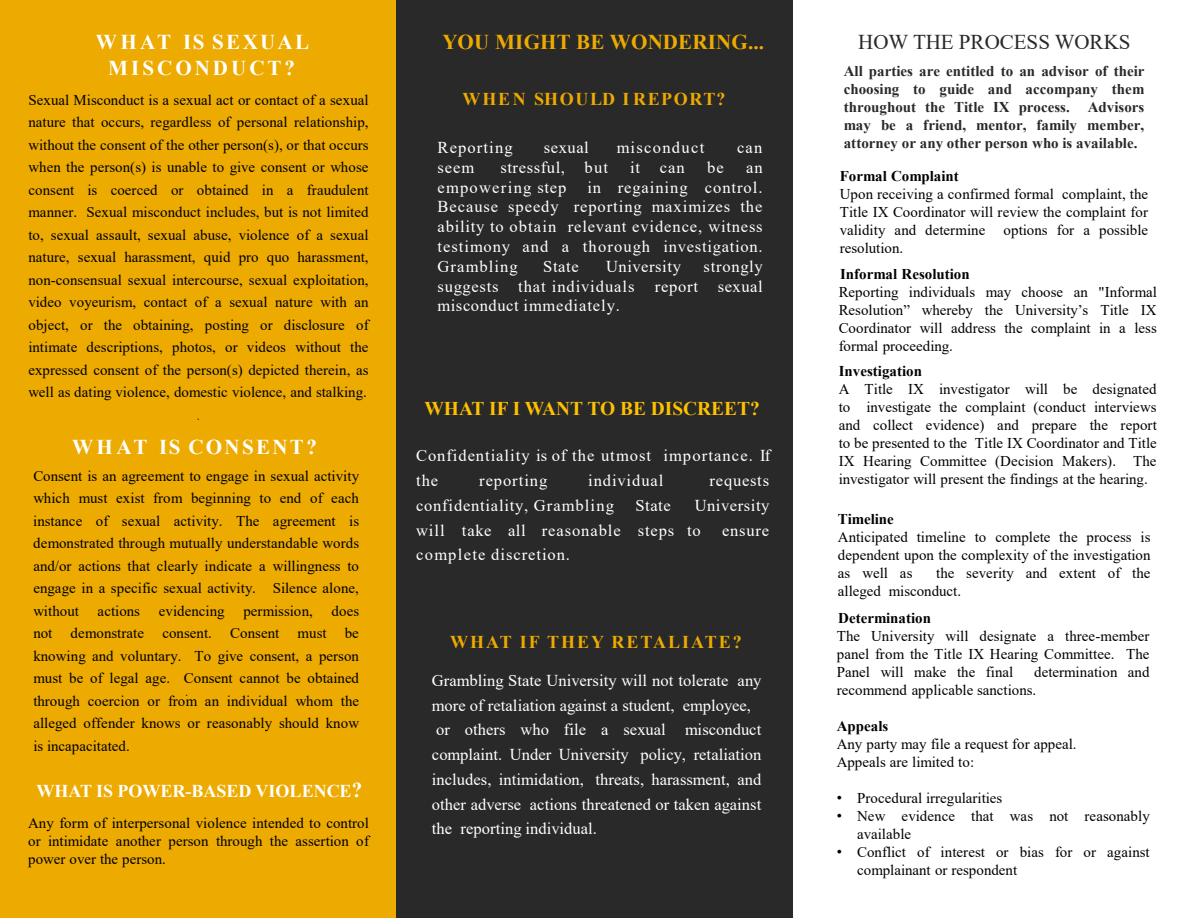
<style>
.page{position:relative;width:1188px;height:918px;background:#fff}
.page>*{position:absolute;margin:0;border:0;box-sizing:border-box;transform-origin:0 0}
.t1{font:700 21px/25.2px "Times New Roman";letter-spacing:.14em;color:#fff;text-align:center}
.t2{font:700 21px "Times New Roman";letter-spacing:.01em;color:#edaa00}
.t3{font:21px "Times New Roman";letter-spacing:-.005em;color:#292929}
.t4{font:700 21px "Times New Roman";letter-spacing:.11em;color:#fff}
.t5{font:700 19.5px "Times New Roman";color:#ffc000}
.t6{font:700 18px "Times New Roman";letter-spacing:.105em;color:#edaa00}
.t7{font:700 18px "Times New Roman";color:#fff}
.t8{font:16.5px/19.8px "Times New Roman";letter-spacing:.045em;color:#fff;text-align:justify}
.t9{font:16.5px/24.9px "Times New Roman";color:#fff}
.t10{font:16.5px "Times New Roman";letter-spacing:.075em;color:#fff}
.t11{font:16.5px "Times New Roman";letter-spacing:.065em;color:#fff}
.t12{font:15px/22.5px "Times New Roman";color:#000;text-align:justify}
.t13{font:700 15px/18px "Times New Roman";color:#292929;text-align:justify}
.t14{font:700 15px "Times New Roman";color:#000}
.t15{font:13.5px "Arial Narrow";color:#292929}
.s1{font-size:21px}
.s2{font-family:"Arial"}
</style>
<div class="page">
<div style="left:0;top:0;width:396px;height:918px;background:#edaa00"></div>
<div style="left:396px;top:0;width:396px;height:918px;background:#292929"></div>
<p class="t1" style="left:96px;top:29px;width:215px">WHAT IS SEXUAL<br>MISCONDUCT?</p>
<p class="t12" style="left:28px;top:88px;width:342px">Sexual Misconduct is a sexual act or contact of a sexual nature that occurs, regardless of personal relationship, without the consent of the other person(s), or that occurs when the person(s) is unable to give consent or whose consent is coerced or obtained in a fraudulent manner. Sexual misconduct includes, but is not limited to, sexual assault, sexual abuse, violence of a sexual nature, sexual harassment, quid pro quo harassment, non-consensual sexual intercourse, sexual exploitation, video voyeurism, contact of a sexual nature with an object, or the obtaining, posting or disclosure of intimate descriptions, photos, or videos without the expressed consent of the person(s) depicted therein, as well as dating violence, domestic violence, and stalking.</p>
<p class="t15" style="left:197px;top:405px;width:5px">.</p>
<p class="t4" style="left:72px;top:432px;width:246px">WHAT IS CONSENT?</p>
<p class="t12" style="left:33px;top:464px;width:327px">Consent is an agreement to engage in sexual activity which must exist from beginning to end of each instance of sexual activity. The agreement is demonstrated through mutually understandable words and/or actions that clearly indicate a willingness to engage in a specific sexual activity. Silence alone, without</p>
<p class="t12" style="left:33px;top:599px;width:327px;text-indent:298px">does not demonstrate consent. Consent must be knowing and voluntary. To give consent, a person must be of legal age. Consent cannot be obtained through coercion or from an individual whom the alleged offender knows or reasonably should know is incapacitated.</p>
<p class="t12" style="left:98px;top:599px;width:217px">actions evidencing permission,</p>
<p class="t15" style="left:185px;top:681px;width:5px">.</p>
<p class="t7" style="left:36px;top:778px;width:327px">WHAT IS POWER-BASED VIOLENCE<span class="s1">?</span></p>
<p class="t12" style="left:28px;top:813px;width:342px;line-height:18px">Any form of interpersonal violence intended to control or intimidate another person through the assertion of power over the person.</p>
<p class="t2" style="left:442px;top:27px;width:323px">YOU MIGHT BE WONDERING...</p>
<p class="t6" style="left:463px;top:86px;width:264px">WHEN SHOULD I REPORT?</p>
<p class="t11" style="left:438px;top:136px;width:77px">Reporting</p>
<p class="t8" style="left:544px;top:137px;width:47px">sexual</p>
<p class="t10" style="left:617px;top:136px;width:89px">misconduct</p>
<p class="t8" style="left:737px;top:137px;width:27px">can</p>
<p class="t8" style="left:438px;top:157px;width:38px">seem</p>
<p class="t8" style="left:500px;top:157px;width:109px">stressful, but</p>
<p class="t8" style="left:630px;top:157px;width:56px">it can</p>
<p class="t8" style="left:707px;top:157px;width:18px">be</p>
<p class="t8" style="left:746px;top:157px;width:18px">an</p>
<p class="t10" style="left:438px;top:175px;width:130px">empowering step</p>
<p class="t8" style="left:438px;top:177px;width:327px;text-indent:150px">in regaining control.<br>Because speedy reporting maximizes the ability to obtain relevant evidence, witness testimony and a thorough investigation.<br>Grambling</p>
<p class="t8" style="left:438px;top:256px;width:327px;text-indent:266px">strongly suggests that individuals report sexual misconduct immediately.</p>
<p class="t8" style="left:543px;top:256px;width:37px">State</p>
<p class="t8" style="left:606px;top:256px;width:76px">University</p>
<p class="t5" style="left:424px;top:394px;width:337px">WHAT IF I WANT TO BE DISCREET?</p>
<p class="t8" style="left:416px;top:443px;width:356px;line-height:24.9px">Confidentiality is of the utmost importance. If the</p>
<p class="t8" style="left:479px;top:470px;width:70px">reporting</p>
<p class="t8" style="left:588px;top:470px;width:77px">individual</p>
<p class="t8" style="left:710px;top:470px;width:61px">requests</p>
<p class="t8" style="left:416px;top:495px;width:199px">confidentiality, Grambling</p>
<p class="t8" style="left:635px;top:495px;width:37px">State</p>
<p class="t8" style="left:416px;top:492px;width:355px;line-height:24.9px;text-indent:278px">University will take all reasonable steps to</p>
<p class="t8" style="left:722px;top:520px;width:48px">ensure</p>
<p class="t8" style="left:416px;top:544px;width:155px">complete discretion.</p>
<p class="t6" style="left:450px;top:629px;width:293px">WHAT IF THEY RETALIATE?</p>
<p class="t9" style="left:432px;top:667px;width:331px">Grambling State University will not tolerate any more of retaliation against a student, employee,</p>
<p class="t8" style="left:432px;top:717px;width:331px;line-height:24.8px">or others who file a sexual misconduct complaint. Under University policy, retaliation includes, intimidation, threats, harassment, and other adverse actions threatened or taken against the reporting individual.</p>
<p class="t3" style="left:858px;top:28px;width:274px">HOW THE PROCESS WORKS</p>
<p class="t13" style="left:844px;top:62px;width:302px">All parties are entitled to an advisor of their choosing to guide and accompany them throughout the Title IX process. Advisors may be a friend, mentor, family member, attorney or any other person who is available.</p>
<p class="t14" style="left:840px;top:165px;width:121px">Formal Complaint</p>
<p class="t12" style="left:840px;top:184px;width:310px;line-height:18px">Upon receiving a confirmed formal complaint, the Title IX Coordinator will review the complaint for validity and determine options for a possible resolution.</p>
<p class="t14" style="left:840px;top:263px;width:131px">Informal Resolution</p>
<p class="t12" style="left:839px;top:282px;width:320px;line-height:18px">Reporting individuals may choose an "Informal Resolution” whereby the University’s Title IX Coordinator will address the complaint in a less formal proceeding.</p>
<p class="t14" style="left:839px;top:361px;width:85px">Investigation</p>
<p class="t12" style="left:839px;top:380px;width:320px;line-height:18px">A Title IX investigator will be designated to investigate the complaint (conduct interviews and collect evidence) and prepare the report to be presented to the Title IX Coordinator and Title IX Hearing Committee (Decision Makers). The investigator will present the findings at the hearing.</p>
<p class="t14" style="left:838px;top:508px;width:57px">Timeline</p>
<p class="t12" style="left:838px;top:527px;width:314px;line-height:18px">Anticipated timeline to complete the process is dependent upon the complexity of the investigation as well as</p>
<p class="t12" style="left:838px;top:563px;width:314px;line-height:18px;text-indent:98px">the severity and extent of the alleged misconduct.</p>
<p class="t14" style="left:838px;top:607px;width:94px">Determination</p>
<p class="t12" style="left:837px;top:626px;width:314px;line-height:18px">The University will designate a three-member panel from the Title IX Hearing Committee. The Panel will make the final</p>
<p class="t12" style="left:837px;top:662px;width:314px;line-height:18px;text-indent:197px">determination and recommend applicable sanctions.</p>
<p class="t14" style="left:837px;top:715px;width:53px">Appeals</p>
<p class="t12" style="left:837px;top:732px;width:241px">Any party may file a request for appeal.</p>
<p class="t12" style="left:837px;top:750px;width:139px">Appeals are limited to:</p>
<p class="t12" style="left:837px;top:786px;width:167px"><span class="s2">•</span> Procedural irregularities</p>
<p class="t12" style="left:857px;top:806px;width:294px;line-height:18px;text-indent:-20px"><span class="s2">•</span> New evidence that was not reasonably available</p>
<p class="t12" style="left:857px;top:842px;width:294px;line-height:18px;text-indent:-20px"><span class="s2">•</span> Conflict of interest or bias for or against complainant or respondent</p>
</div>
